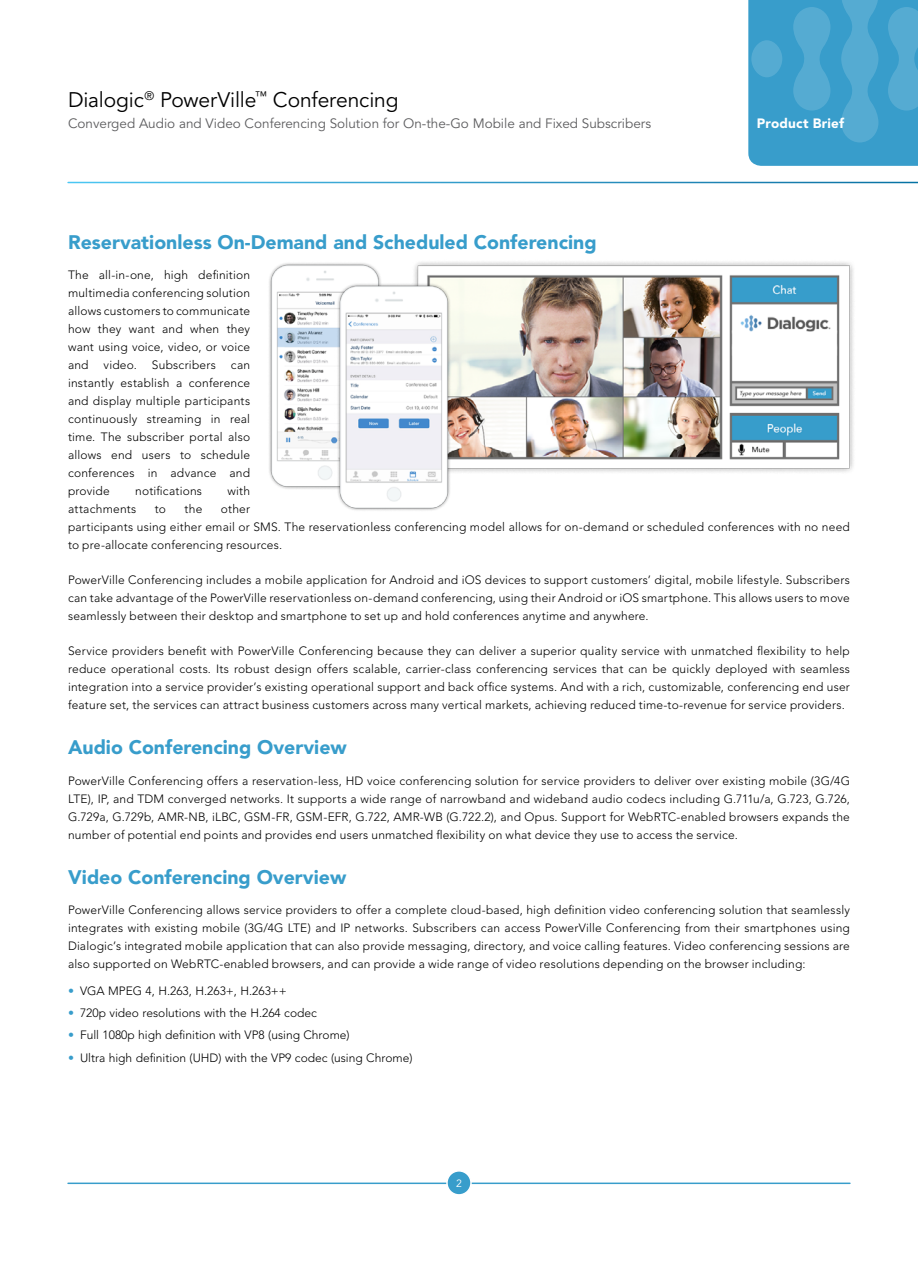
<style>
.page{position:relative;width:918px;height:1263px;background:#fff}
.page>*{position:absolute;margin:0;border:0;box-sizing:border-box;transform-origin:0 0}
.t1{font:21px "Avenir LT Std";letter-spacing:-.005em;color:#000}
.t2{font:900 19.5px "Avenir LT Std";color:#389dcb}
.t3{font:13.5px "Avenir LT Std";color:#5d5d5f}
.t4{font:900 13.5px "Avenir LT Std";letter-spacing:.015em;color:#fff}
.t5{font:300 12px/18px "Avenir LT Std";letter-spacing:.015em;color:#000;text-align:justify}
.t6{font:10.5px "Avenir LT Std";color:#fff}
.s1{font-weight:900;color:#389dcb}
</style>
<div class="page">
<svg style="left:748px;top:0;width:170px;height:166px;background:#43a2cd"></svg>
<hr style="left:68px;top:1182px;width:782px;height:2px;background:#389dcb">
<div style="left:447px;top:1171px;width:24px;height:24px;background:#389dcb;border-radius:50%"></div>
<div style="left:446px;top:1170px;width:26px;height:25px;border:2px solid #fff;border-radius:50%"></div>
<img style="left:414px;top:262px;width:440px;height:210px">
<img style="left:269px;top:263px;width:112px;height:226px">
<img style="left:334px;top:283px;width:119px;height:228px">
<h1 class="t1" style="left:68px;top:88px;width:332px">Dialogic<sup>®</sup> PowerVille<sup>™</sup> Conferencing</h1>
<p class="t3" style="left:68px;top:115px;width:585px">Converged Audio and Video Conferencing Solution for On-the-Go Mobile and Fixed Subscribers</p>
<h2 class="t2" style="left:68px;top:230px;width:530px">Reservationless On-Demand and Scheduled Conferencing</h2>
<p class="t5" style="left:68px;top:266px;width:184px">The all-in-one, high definition multimedia conferencing solution allows customers to communicate how they want and when they want using voice, video, or voice and video. Subscribers can instantly establish a conference and display multiple participants continuously streaming in real time. The subscriber portal also allows end users to schedule conferences in advance and provide</p>
<p class="t5" style="left:135px;top:482px;width:68px">notifications</p>
<p class="t5" style="left:227px;top:482px;width:24px">with</p>
<p class="t4" style="left:757px;top:115px;width:89px">Product Brief</p>
<p class="t5" style="left:68px;top:500px;width:783px;text-align:left;text-indent:153px">other<br>participants using either email or SMS. The reservationless conferencing model allows for on-demand or scheduled conferences with no need to pre-allocate conferencing resources.</p>
<p class="t5" style="left:68px;top:571px;width:783px">PowerVille Conferencing includes a mobile application for Android and iOS devices to support customers’ digital, mobile lifestyle. Subscribers can take advantage of the PowerVille reservationless on-demand conferencing, using their Android or iOS smartphone. This allows users to move seamlessly between their desktop and smartphone to set up and hold conferences anytime and anywhere.</p>
<p class="t5" style="left:68px;top:642px;width:784px">Service providers benefit with PowerVille Conferencing because they can deliver a superior quality service with unmatched flexibility to help reduce operational costs. Its robust design offers scalable, carrier-class conferencing services that can be quickly deployed with seamless integration into a service provider’s existing operational support and back office systems. And with a rich, customizable, conferencing end user feature set, the services can attract business customers across many vertical markets, achieving reduced time-to-revenue for service providers.</p>
<h2 class="t2" style="left:68px;top:735px;width:280px">Audio Conferencing Overview</h2>
<p class="t5" style="left:68px;top:772px;width:783px">PowerVille Conferencing offers a reservation-less, HD voice conferencing solution for service providers to deliver over existing mobile (3G/4G LTE), IP, and TDM converged networks. It supports a wide range of narrowband and wideband audio codecs including G.711u/a, G.723, G.726, G.729a, G.729b, AMR-NB, iLBC, GSM-FR, GSM-EFR, G.722, AMR-WB (G.722.2), and Opus. Support for WebRTC-enabled browsers expands the number of potential end points and provides end users unmatched flexibility on what device they use to access the service.</p>
<h2 class="t2" style="left:68px;top:865px;width:280px">Video Conferencing Overview</h2>
<p class="t5" style="left:68px;top:901px;width:783px">PowerVille Conferencing allows service providers to offer a complete cloud-based, high definition video conferencing solution that seamlessly integrates with existing mobile (3G/4G LTE) and IP networks. Subscribers can access PowerVille Conferencing from their smartphones using Dialogic’s integrated mobile application that can also provide messaging, directory, and voice calling features. Video conferencing sessions are also supported on WebRTC-enabled browsers, and can provide a wide range of video resolutions depending on the browser including:</p>
<p class="t5" style="left:68px;top:982px;width:220px"><span class="s1">•</span> VGA MPEG 4, H.263, H.263+, H.263++</p>
<p class="t5" style="left:68px;top:1004px;width:250px"><span class="s1">•</span> 720p video resolutions with the H.264 codec</p>
<p class="t5" style="left:68px;top:1026px;width:283px"><span class="s1">•</span> Full 1080p high definition with VP8 (using Chrome)</p>
<p class="t5" style="left:68px;top:1048px;width:346px"><span class="s1">•</span> Ultra high definition (UHD) with the VP9 codec (using Chrome)</p>
<p class="t5" style="left:68px;top:500px;width:70px">attachments</p>
<p class="t5" style="left:155px;top:500px;width:13px">to</p>
<p class="t5" style="left:185px;top:500px;width:19px">the</p>
<p class="t6" style="left:456px;top:1177px;width:7px">2</p>
</div>
